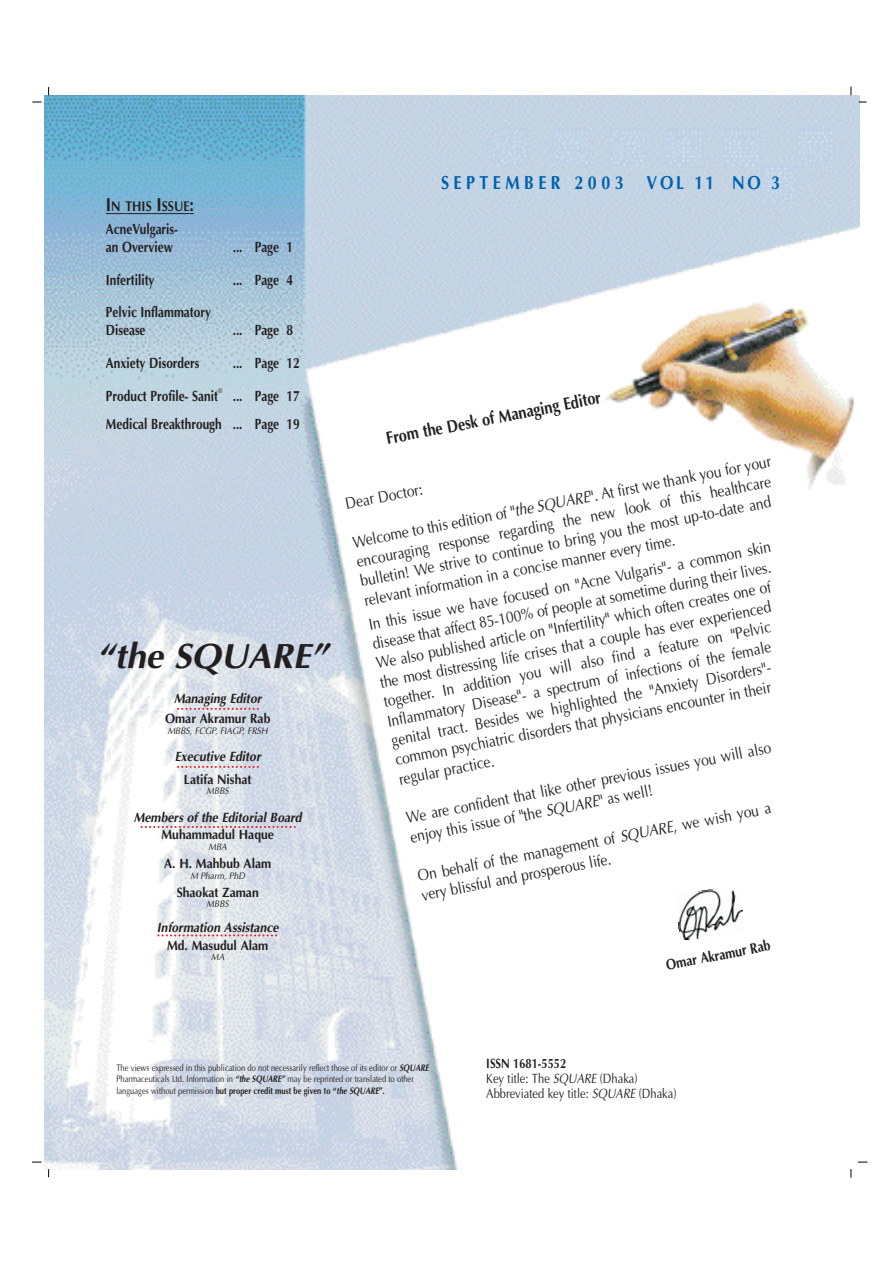
<style>
.page{position:relative;width:893px;height:1263px;background:#fff}
.page>*{position:absolute;margin:0;border:0;box-sizing:border-box;transform-origin:0 0}
.t1{font:italic 700 35.1px "Optima";color:#231f20}
.t2{font:700 18.9px "Optima";letter-spacing:.28em;color:#0060af;scale:.85 1}
.t3{font:700 17.55px "Optima";color:#231f20;scale:.82 1}
.t4{font:16.2px/19.6px "Optima";color:#231f20;scale:.85 1}
.t5{font:700 14.85px/18px "Optima";color:#231f20;scale:.8 1}
.t6{font:700 14.85px "Optima";color:#231f20;scale:.82 1}
.t7{font:700 14.1px "Optima";color:#231f20;scale:.85 1}
.t8{font:700 13.5px "Optima";color:#231f20;scale:.9 1}
.t9{font:italic 700 13.5px "Optima";color:#231f20;scale:.9 1}
.t10{font:13.5px/14.9px "Optima";color:#231f20;scale:.82 1}
.t11{font:9.45px/11.6px "Optima";color:#231f20;scale:.8 1}
.t12{font:italic 9.45px "Optima";color:#231f20;scale:.9 1}
.t13{font:6.75px "Optima";color:#231f20;scale:.95 1}
.s1{font-size:18.9px}
.s2{font-style:italic}
.s3{font-weight:700;font-style:italic}
.s4{font-weight:700}
</style>
<div class="page">
<img style="left:44px;top:95px;width:815px;height:1074px">
<svg style="left:106px;top:213px;width:88px;height:1px"></svg>
<img style="left:674px;top:886px;width:70px;height:54px">
<svg style="left:178px;top:708px;width:82px;height:2px"></svg>
<svg style="left:178px;top:766px;width:82px;height:2px"></svg>
<svg style="left:141px;top:826px;width:157px;height:2px"></svg>
<svg style="left:158px;top:934px;width:119px;height:2px"></svg>
<p class="t7" style="left:106px;top:200px;width:105px"><span class="s1">I</span>N THIS <span class="s1">I</span>SSUE<span class="s1">:</span></p>
<p class="t5" style="left:106px;top:221px;width:92px">AcneVulgaris&shy;an Overview</p>
<p class="t5" style="left:233px;top:239px;width:77px">... Page 1</p>
<p class="t5" style="left:106px;top:272px;width:62px">Infertility</p>
<p class="t5" style="left:233px;top:272px;width:77px">... Page 4</p>
<p class="t5" style="left:106px;top:305px;width:133px">Pelvic Inflammatory<br>Disease</p>
<p class="t5" style="left:233px;top:323px;width:77px">... Page 8</p>
<p class="t5" style="left:106px;top:355px;width:118px">Anxiety Disorders</p>
<p class="t5" style="left:233px;top:355px;width:85px">... Page 12</p>
<p class="t5" style="left:106px;top:388px;width:141px">Product Profile- Sanit</p>
<p class="t13" style="left:218px;top:388px;width:7px">®</p>
<p class="t5" style="left:106px;top:383px;width:244px;line-height:28.7px;text-align:right">... Page 17<br>Medical Breakthrough ... Page 19</p>
<h1 class="t1" style="left:97px;top:641px;width:233px">“the SQUARE”</h1>
<p class="t9" style="left:174px;top:693px;width:99px">Managing Editor</p>
<p class="t8" style="left:165px;top:713px;width:118px">Omar Akramur Rab</p>
<p class="t12" style="left:168px;top:727px;width:113px">MBBS, FCGP, FIAGP, FRSH</p>
<p class="t9" style="left:175px;top:751px;width:97px">Executive Editor</p>
<p class="t8" style="left:184px;top:773px;width:77px">Latifa Nishat</p>
<p class="t12" style="left:207px;top:787px;width:26px">MBBS</p>
<p class="t9" style="left:134px;top:811px;width:188px">Members of the Editorial Board</p>
<p class="t8" style="left:161px;top:829px;width:126px">Muhammadul Haque</p>
<p class="t12" style="left:208px;top:843px;width:22px">MBA</p>
<p class="t8" style="left:164px;top:858px;width:120px">A. H. Mahbub Alam</p>
<p class="t12" style="left:190px;top:872px;width:62px">M Pharm, PhD</p>
<p class="t8" style="left:177px;top:886px;width:93px">Shaokat Zaman</p>
<p class="t12" style="left:207px;top:900px;width:26px">MBBS</p>
<p class="t9" style="left:157px;top:922px;width:137px">Information Assistance</p>
<p class="t8" style="left:167px;top:939px;width:114px">Md. Masudul Alam</p>
<p class="t12" style="left:211px;top:953px;width:16px">MA</p>
<p class="t2" style="left:441px;top:174px;width:400px">SEPTEMBER 2003 VOL 11 NO 3</p>
<p class="t3" style="left:385px;top:432px;width:268px;rotate:-11deg">From the Desk of Managing Editor</p>
<p class="t4" style="left:351px;top:534px;width:502px;rotate:-11deg">Welcome to this edition of "<span class="s2">the SQUARE</span>". At first we thank you for your encouraging response regarding the new look of this healthcare bulletin! We strive to continue to bring you the most up-to-date and relevant information in a concise manner every time.</p>
<p class="t4" style="left:344px;top:495px;width:94px;rotate:-11deg">Dear Doctor:</p>
<p class="t4" style="left:367px;top:616px;width:483px;rotate:-11deg">In this issue we have focused on "Acne Vulgaris"- a common skin disease that affect 85-100% of people at sometime during their lives.<br>We also published article on "Infertility" which often creates one of the most distressing life crises that a couple has ever experienced together. In addition you will also find a feature on "Pelvic Inflammatory Disease"- a spectrum of infections of the female genital tract. Besides we highlighted the "Anxiety Disorders"- common psychiatric disorders that physicians encounter in their regular practice.</p>
<p class="t4" style="left:405px;top:810px;width:438px;rotate:-11deg">We are confident that like other previous issues you will also enjoy this issue of "the <span class="s2">SQUARE</span>" as well!</p>
<p class="t4" style="left:416px;top:868px;width:424px;rotate:-11deg">On behalf of the management of <span class="s2">SQUARE</span>, we wish you a very blissful and prosperous life.</p>
<p class="t6" style="left:665px;top:959px;width:131px;rotate:-11deg">Omar Akramur Rab</p>
<p class="t11" style="left:116px;top:1063px;width:392px">The views expressed in this publication do not necessarily reflect those of its editor or <span class="s3">SQUARE<br></span>Pharmaceuticals Ltd. Information in <span class="s3">“the SQUARE”</span> may be reprinted or translated to other languages without permission <span class="s4">but proper credit must be given to “</span><span class="s3">the SQUARE</span><span class="s4">”.</span></p>
<p class="t10" style="left:486px;top:1057px;width:233px"><span class="s4">ISSN 1681-5552<br></span>Key title: The <span class="s2">SQUARE</span> (Dhaka)<br>Abbreviated key title: <span class="s2">SQUARE</span> (Dhaka)</p>
</div>
